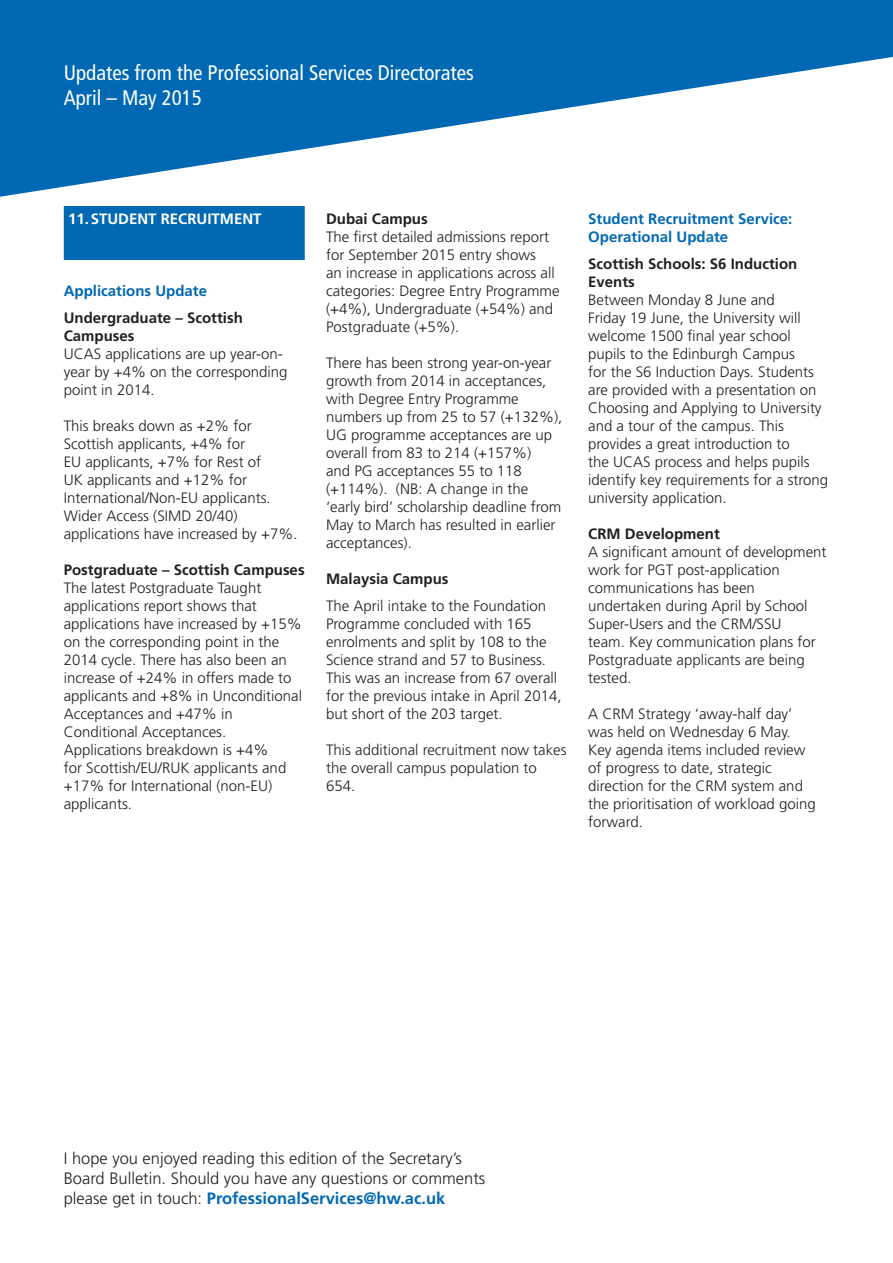
<style>
.page{position:relative;width:893px;height:1263px;background:#fff}
.page>*{position:absolute;margin:0;border:0;box-sizing:border-box;transform-origin:0 0}
.t1{font:condensed 21px/25.2px "Frutiger";color:#fff}
.t2{font:300 16.5px/19.8px "Frutiger";color:#231f20}
.t3{font:300 15px/18px "Frutiger";color:#231f20}
.t4{font:700 15px/18px "Frutiger";color:#231f20}
.t5{font:700 15px/18px "Frutiger";color:#0168b3}
.t6{font:700 15px "Frutiger";color:#fff}
.s1{font-weight:700;color:#0168b3}
</style>
<div class="page">
<svg style="left:0;top:0;width:893px;height:233px;fill:#0168b3"></svg>
<div style="left:64px;top:206px;width:241px;height:54px;background:#0168b3"></div>
<h1 class="t1" style="left:64px;top:60px;width:412px">Updates from the Professional Services Directorates<br>April – May 2015</h1>
<p class="t6" style="left:68px;top:210px;width:195px">11.STUDENT RECRUITMENT</p>
<p class="t5" style="left:64px;top:282px;width:145px">Applications Update</p>
<p class="t4" style="left:64px;top:309px;width:181px">Undergraduate – Scottish<br>Campuses</p>
<p class="t3" style="left:64px;top:345px;width:225px">UCAS applications are up year-on&shy;year by +4% on the corresponding point in 2014.</p>
<p class="t3" style="left:64px;top:417px;width:235px">This breaks down as +2% for<br>Scottish applicants, +4% for<br>EU applicants, +7% for Rest of<br>UK applicants and +12% for<br>International/Non-EU applicants.<br>Wider Access (SIMD 20/40) applications have increased by +7%.</p>
<p class="t4" style="left:64px;top:561px;width:242px">Postgraduate – Scottish Campuses</p>
<p class="t3" style="left:64px;top:579px;width:240px">The latest Postgraduate Taught applications report shows that applications have increased by +15% on the corresponding point in the<br>2014 cycle. There has also been an increase of +24% in offers made to applicants and +8% in Unconditional<br>Acceptances and +47% in<br>Conditional Acceptances.<br>Applications breakdown is +4%<br>for Scottish/EU/RUK applicants and +17% for International (non-EU) applicants.</p>
<p class="t4" style="left:326px;top:210px;width:103px">Dubai Campus</p>
<p class="t3" style="left:326px;top:228px;width:235px">The first detailed admissions report for September 2015 entry shows<br>an increase in applications across all categories: Degree Entry Programme (+4%), Undergraduate (+54%) and Postgraduate (+5%).</p>
<p class="t3" style="left:326px;top:354px;width:238px">There has been strong year-on-year growth from 2014 in acceptances, with Degree Entry Programme numbers up from 25 to 57 (+132%),<br>UG programme acceptances are up overall from 83 to 214 (+157%)<br>and PG acceptances 55 to 118 (+114%). (NB: A change in the ‘early bird’ scholarship deadline from<br>May to March has resulted in earlier acceptances).</p>
<p class="t4" style="left:326px;top:570px;width:124px">Malaysia Campus</p>
<p class="t3" style="left:326px;top:597px;width:237px">The April intake to the Foundation Programme concluded with 165 enrolments and split by 108 to the Science strand and 57 to Business.<br>This was an increase from 67 overall for the previous intake in April 2014, but short of the 203 target.</p>
<p class="t3" style="left:326px;top:741px;width:242px">This additional recruitment now takes the overall campus population to<br>654.</p>
<p class="t5" style="left:588px;top:210px;width:206px">Student Recruitment Service:<br>Operational Update</p>
<p class="t4" style="left:588px;top:255px;width:211px">Scottish Schools: S6 Induction<br>Events</p>
<p class="t3" style="left:588px;top:291px;width:242px">Between Monday 8 June and<br>Friday 19 June, the University will welcome 1500 final year school pupils to the Edinburgh Campus<br>for the S6 Induction Days. Students are provided with a presentation on<br>Choosing and Applying to University and a tour of the campus. This provides a great introduction to<br>the UCAS process and helps pupils identify key requirements for a strong university application.</p>
<p class="t4" style="left:588px;top:525px;width:133px">CRM Development</p>
<p class="t3" style="left:588px;top:543px;width:240px">A significant amount of development work for PGT post-application communications has been undertaken during April by School<br>Super-Users and the CRM/SSU<br>team. Key communication plans for<br>Postgraduate applicants are being tested.</p>
<p class="t3" style="left:588px;top:705px;width:229px">A CRM Strategy ‘away-half day’ was held on Wednesday 6 May.<br>Key agenda items included review of progress to date, strategic direction for the CRM system and the prioritisation of workload going forward.</p>
<p class="t2" style="left:64px;top:1149px;width:423px">I hope you enjoyed reading this edition of the Secretary’s<br>Board Bulletin. Should you have any questions or comments please get in touch: <span class="s1">ProfessionalServices@hw.ac.uk</span></p>
</div>
